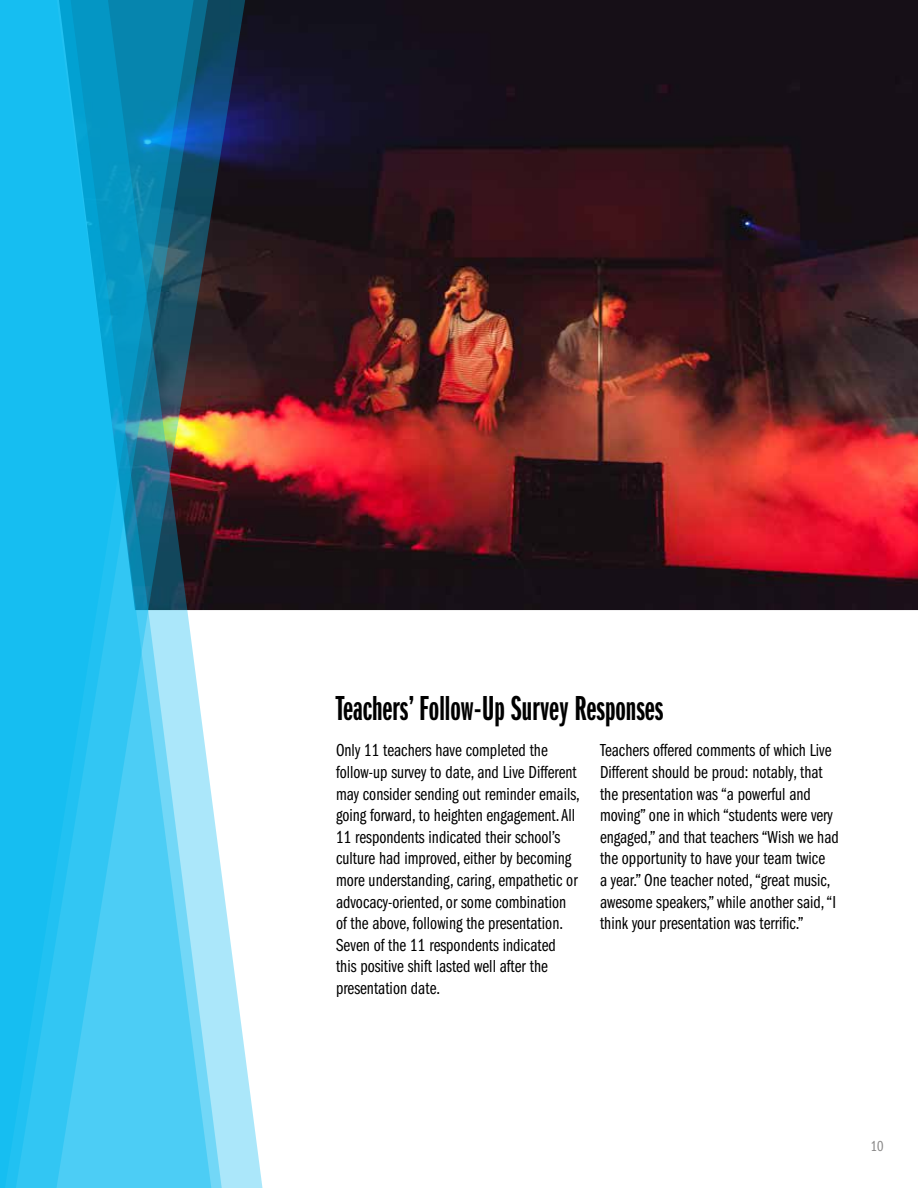
<style>
.page{position:relative;width:918px;height:1188px;background:#fff}
.page>*{position:absolute;margin:0;border:0;box-sizing:border-box;transform-origin:0 0}
.t1{font:36px "ITC Franklin Gothic Std Dm X Cp";color:#000}
.t2{font:18px/21.6px "ITC Franklin Gothic Std Bk Cp";color:#000}
.t3{font:15px "ITC Franklin Gothic Std Bk Cp";color:#888787}
</style>
<div class="page">
<img style="left:272px;top:0;width:646px;height:610px">
<svg style="left:235px;top:0;width:36px;height:1188px"></svg>
<svg style="left:0;top:0;width:235px;height:1188px;background:#37acd1"></svg>
<h1 class="t1" style="left:336px;top:689px;width:329px">Teachers’ Follow-Up Survey Responses</h1>
<p class="t2" style="left:336px;top:740px;width:245px">Only 11 teachers have completed the follow-up survey to date, and Live Different may consider sending out reminder emails, going forward, to heighten engagement. All 11 respondents indicated their school’s culture had improved, either by becoming more understanding, caring, empathetic or advocacy-oriented, or some combination of the above, following the presentation.<br>Seven of the 11 respondents indicated this positive shift lasted well after the presentation date.</p>
<p class="t2" style="left:600px;top:740px;width:240px">Teachers offered comments of which Live Different should be proud: notably, that the presentation was “a powerful and moving” one in which “students were very engaged,” and that teachers “Wish we had the opportunity to have your team twice<br>a year.” One teacher noted, “great music, awesome speakers,” while another said, “I think your presentation was terrific.”</p>
<p class="t3" style="left:871px;top:1138px;width:14px">10</p>
</div>
